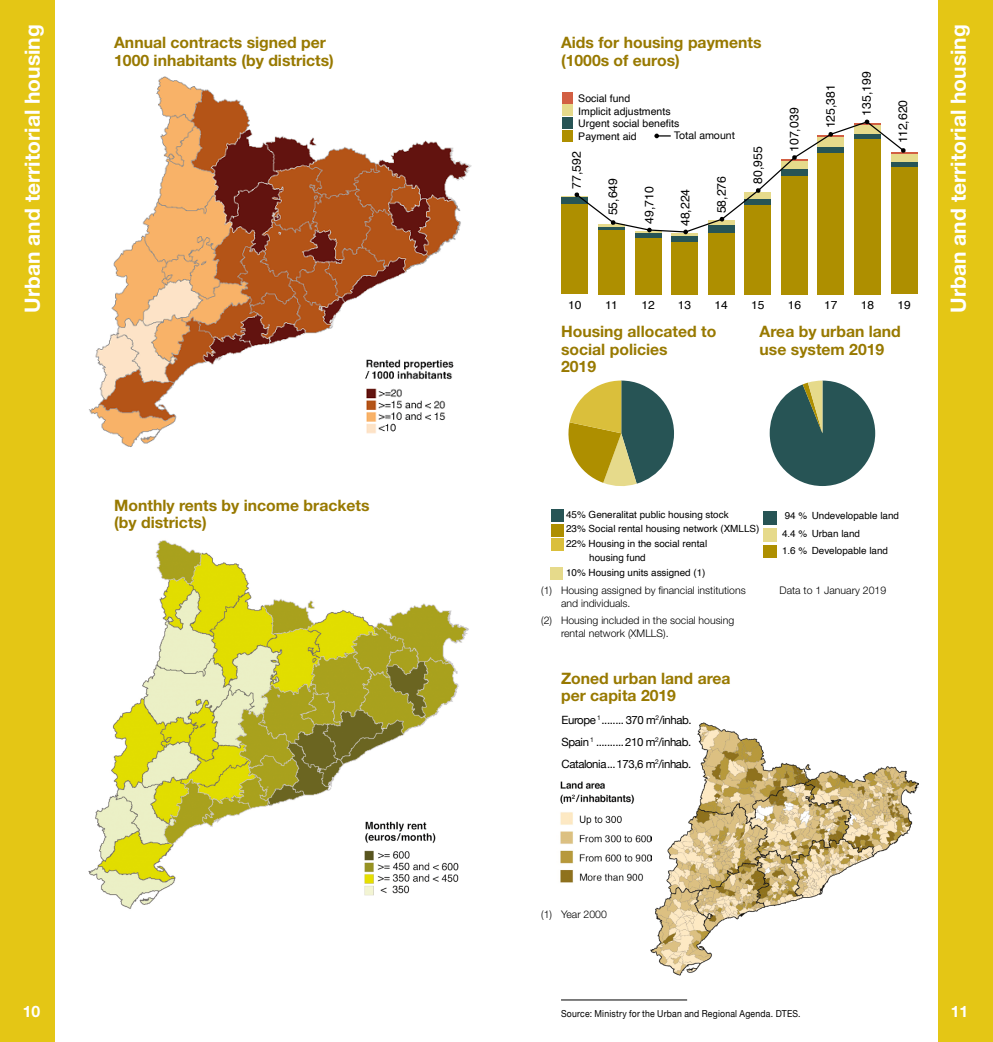
<style>
.page{position:relative;width:993px;height:1042px;background:#fff}
.page>*{position:absolute;margin:0;border:0;box-sizing:border-box;transform-origin:0 0}
.t1{font:700 21px "Helvetica Neue LT Std";color:#fff}
.TITOL_HABITAT_URB_i{font:700 15.75px/17.5px "Helvetica Neue LT Std";color:#987900}
.t2{font:700 15.75px "Helvetica Neue LT Std";color:#fff}
.t3{font:12.25px "Helvetica";color:#000}
.t4{font:11.55px "Helvetica";color:#000;scale:1.04 1}
.Text_llegenda{font:11.38px "Helvetica Neue";letter-spacing:-.035em;color:#000}
.Francesa{font:300 10.5px/12.6px "Helvetica Neue LT Std";color:#000}
.t5{font:10.5px/12.6px "Helvetica";color:#000}
.t6{font:10.5px "Helvetica Neue";color:#000}
.t7{font:9.8px/17.3px "Helvetica";color:#000}
.FONTS{font:9.62px "Helvetica Neue";letter-spacing:.025em;color:#000;scale:.9 1}
</style>
<div class="page">
<div style="left:938px;top:0;width:54px;height:1042px;background:#e4c615"></div>
<div style="left:0;top:0;width:55px;height:1042px;background:#e4c615"></div>
<img style="left:89px;top:76px;width:382px;height:371px">
<img style="left:88px;top:540px;width:381px;height:369px">
<div style="left:634px;top:238px;width:27px;height:56px;background:#ae8f00"></div>
<div style="left:671px;top:242px;width:26px;height:52px;background:#ae8f00"></div>
<div style="left:707px;top:232px;width:27px;height:62px;background:#ae8f00"></div>
<div style="left:744px;top:205px;width:26px;height:89px;background:#ae8f00"></div>
<div style="left:781px;top:175px;width:26px;height:119px;background:#ae8f00"></div>
<div style="left:817px;top:153px;width:26px;height:141px;background:#ae8f00"></div>
<div style="left:854px;top:139px;width:26px;height:155px;background:#ae8f00"></div>
<div style="left:890px;top:166px;width:27px;height:128px;background:#ae8f00"></div>
<div style="left:634px;top:233px;width:27px;height:5px;background:#275455"></div>
<div style="left:671px;top:236px;width:26px;height:6px;background:#275455"></div>
<hr style="left:671px;top:233px;width:26px;height:3px;background:#e6da8b">
<svg style="left:630px;top:119px;width:287px;height:115px"></svg>
<svg style="left:630px;top:381px;width:43px;height:105px"></svg>
<svg style="left:763px;top:380px;width:113px;height:178px"></svg>
<img style="left:650px;top:722px;width:268px;height:254px">
<hr style="left:561px;top:999px;width:126px;height:1px;background:#000">
<img style="left:630px;top:778px;width:21px;height:113px">
<svg style="left:550px;top:92px;width:80px;height:909px"></svg>
<h1 class="t1" style="left:19px;top:312px;width:290px;rotate:-90deg">Urban and territorial housing</h1>
<h1 class="t1" style="left:944px;top:312px;width:290px;rotate:-90deg">Urban and territorial housing</h1>
<p class="TITOL_HABITAT_URB_i" style="left:114px;top:34px;width:221px">Annual contracts signed per<br>1000 inhabitants (by districts)</p>
<p class="TITOL_HABITAT_URB_i" style="left:561px;top:34px;width:202px">Aids for housing payments (1000s of euros)</p>
<p class="t3" style="left:856px;top:116px;width:46px;rotate:-90deg">135,199</p>
<p class="t3" style="left:820px;top:128px;width:46px;rotate:-90deg">125,381</p>
<p class="t5" style="left:578px;top:92px;width:102px">Social fund<br>Implicit adjustments<br>Urgent social benefits<br>Payment aid</p>
<p class="t3" style="left:893px;top:143px;width:45px;rotate:-90deg">112,620</p>
<p class="t3" style="left:784px;top:152px;width:46px;rotate:-90deg">107,039</p>
<p class="t6" style="left:674px;top:128px;width:62px">Total amount</p>
<p class="t3" style="left:748px;top:184px;width:39px;rotate:-90deg">80,955</p>
<p class="t3" style="left:567px;top:189px;width:39px;rotate:-90deg">77,592</p>
<p class="t3" style="left:712px;top:213px;width:39px;rotate:-90deg">58,276</p>
<p class="t3" style="left:603px;top:215px;width:39px;rotate:-90deg">55,649</p>
<p class="t3" style="left:639px;top:224px;width:39px;rotate:-90deg">49,710</p>
<p class="t3" style="left:675px;top:226px;width:39px;rotate:-90deg">48,224</p>
<p class="t4" style="left:568px;top:296px;width:14px">10</p>
<p class="t4" style="left:605px;top:296px;width:13px">11</p>
<p class="t4" style="left:641px;top:296px;width:14px">12</p>
<p class="t4" style="left:677px;top:296px;width:14px">13</p>
<p class="t4" style="left:714px;top:296px;width:14px">14</p>
<p class="t4" style="left:750px;top:296px;width:14px">15</p>
<p class="t4" style="left:787px;top:296px;width:14px">16</p>
<p class="t4" style="left:824px;top:296px;width:14px">17</p>
<p class="t4" style="left:860px;top:296px;width:14px">18</p>
<p class="t4" style="left:897px;top:296px;width:14px">19</p>
<p class="TITOL_HABITAT_URB_i" style="left:114px;top:496px;width:257px">Monthly rents by income brackets (by districts)</p>
<p class="TITOL_HABITAT_URB_i" style="left:561px;top:322px;width:157px">Housing allocated to social policies<br>2019</p>
<p class="TITOL_HABITAT_URB_i" style="left:759px;top:322px;width:143px">Area by urban land use system 2019</p>
<p class="t7" style="left:566px;top:506px;width:164px">45% Generalitat public housing stock</p>
<p class="t7" style="left:566px;top:520px;width:209px">23% Social rental housing network (XMLLS) (2)</p>
<p class="t7" style="left:566px;top:535px;width:142px">22% Housing in the social rental</p>
<p class="t7" style="left:589px;top:549px;width:58px">housing fund</p>
<p class="t7" style="left:566px;top:564px;width:141px">10% Housing units assigned (1)</p>
<p class="t7" style="left:781px;top:507px;width:118px">94 % Undevelopable land<br>4.4 % Urban land<br>1.6 % Developable land</p>
<p class="Francesa" style="left:561px;top:584px;width:186px;text-indent:-20px">(1) Housing assigned by financial institutions and individuals.</p>
<p class="Francesa" style="left:561px;top:614px;width:175px;text-indent:-20px">(2) Housing included in the social housing rental network (XMLLS).</p>
<p class="TITOL_HABITAT_URB_i" style="left:561px;top:669px;width:171px">Zoned urban land area per capita 2019</p>
<p class="Text_llegenda" style="left:561px;top:711px;width:131px">Europe <sup>1</sup>........ 370 m<sup>2</sup>/inhab.</p>
<p class="Text_llegenda" style="left:561px;top:733px;width:131px">Spain <sup>1</sup> ..........210 m<sup>2</sup>/inhab.</p>
<p class="Text_llegenda" style="left:561px;top:755px;width:131px">Catalonia...173,6 m<sup>2</sup>/inhab.</p>
<p class="Francesa" style="left:779px;top:584px;width:108px">Data to 1 January 2019</p>
<p class="Francesa" style="left:541px;top:907px;width:67px">(1) Year 2000</p>
<p class="t2" style="left:23px;top:1002px;width:19px">10</p>
<p class="t2" style="left:950px;top:1002px;width:19px">11</p>
<p class="FONTS" style="left:561px;top:1007px;width:267px">Source: Ministry for the Urban and Regional Agenda. DTES.</p>
</div>
